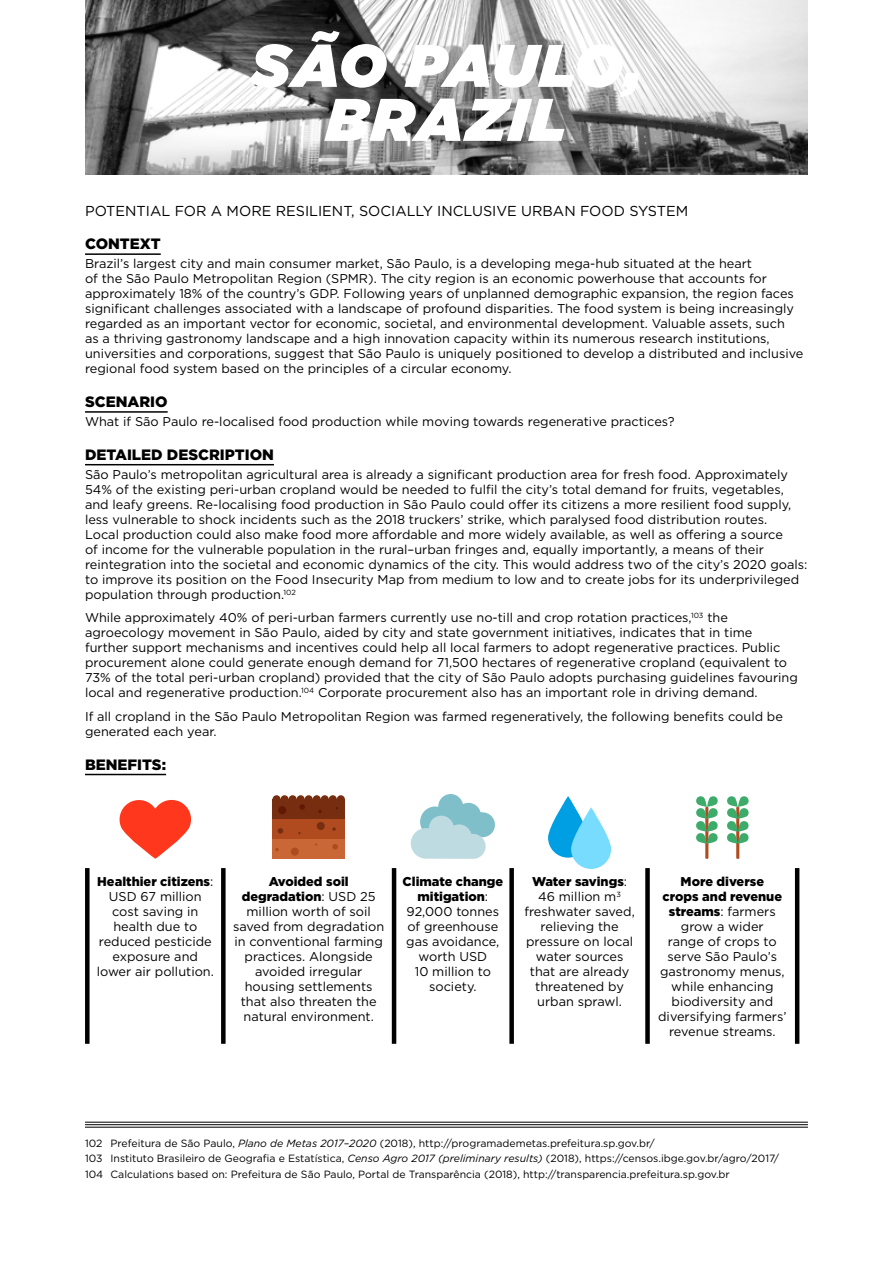
<style>
.page{position:relative;width:893px;height:1263px;background:#fff}
.page>*{position:absolute;margin:0;border:0;box-sizing:border-box;transform-origin:0 0}
.t1{font:italic 900 60px/54px "Gotham";letter-spacing:.04em;color:#fff;text-align:center}
.t2{font:900 15px "Gotham";color:#000}
.t3{font:14.4px "Gotham";color:#000}
.t4{font:12.75px/15px "Gotham";color:#000;text-align:center}
.t5{font:10.5px/15.6px "Gotham";color:#000}
.s1{font-weight:900}
.s2{font-style:italic}
</style>
<div class="page">
<svg style="left:85px;top:174px;width:723px;height:1px"></svg>
<hr style="left:85px;top:253px;width:76px;height:2px;background:#000">
<hr style="left:85px;top:411px;width:83px;height:2px;background:#000">
<hr style="left:85px;top:464px;width:189px;height:1px;background:#000">
<hr style="left:85px;top:774px;width:81px;height:1px;background:#000">
<div style="left:85px;top:868px;width:5px;height:176px;background:#000"></div>
<div style="left:221px;top:868px;width:5px;height:176px;background:#000"></div>
<hr style="left:392px;top:868px;width:4px;height:176px;background:#000">
<div style="left:509px;top:868px;width:5px;height:176px;background:#000"></div>
<div style="left:645px;top:868px;width:5px;height:176px;background:#000"></div>
<hr style="left:795px;top:868px;width:4px;height:176px;background:#000">
<svg style="left:120px;top:800px;width:71px;height:59px"></svg>
<div style="left:273px;top:799px;width:72px;height:20px;background:#772d10"></div>
<div style="left:273px;top:819px;width:72px;height:20px;background:#af4b1e"></div>
<div style="left:273px;top:839px;width:72px;height:20px;background:#c96736"></div>
<svg style="left:278px;top:828px;width:5px;height:6px"></svg>
<svg style="left:316px;top:822px;width:9px;height:8px"></svg>
<svg style="left:332px;top:827px;width:4px;height:4px"></svg>
<svg style="left:332px;top:844px;width:6px;height:5px"></svg>
<svg style="left:291px;top:847px;width:8px;height:9px"></svg>
<svg style="left:299px;top:804px;width:6px;height:6px"></svg>
<svg style="left:278px;top:806px;width:8px;height:8px"></svg>
<div style="left:273px;top:795px;width:8px;height:8px;background:#772d10;border-radius:50%"></div>
<div style="left:281px;top:795px;width:8px;height:8px;background:#772d10;border-radius:50%"></div>
<div style="left:289px;top:795px;width:8px;height:8px;background:#772d10;border-radius:50%"></div>
<div style="left:297px;top:795px;width:8px;height:8px;background:#772d10;border-radius:50%"></div>
<div style="left:305px;top:795px;width:8px;height:8px;background:#772d10;border-radius:50%"></div>
<div style="left:313px;top:795px;width:8px;height:8px;background:#772d10;border-radius:50%"></div>
<div style="left:321px;top:795px;width:8px;height:8px;background:#772d10;border-radius:50%"></div>
<div style="left:329px;top:795px;width:8px;height:8px;background:#772d10;border-radius:50%"></div>
<div style="left:337px;top:795px;width:8px;height:8px;background:#772d10;border-radius:50%"></div>
<svg style="left:411px;top:794px;width:84px;height:65px"></svg>
<svg style="left:548px;top:796px;width:40px;height:62px"></svg>
<svg style="left:571px;top:807px;width:40px;height:62px;fill:#78dcff"></svg>
<hr style="left:705px;top:807px;width:3px;height:52px;background:#af4b1e">
<svg style="left:696px;top:796px;width:22px;height:48px"></svg>
<hr style="left:736px;top:807px;width:3px;height:52px;background:#af4b1e">
<svg style="left:727px;top:796px;width:22px;height:48px"></svg>
<hr style="left:85px;top:1122px;width:723px;height:1px;background:#000">
<hr style="left:85px;top:1124px;width:723px;height:1px;background:#000">
<hr style="left:85px;top:1127px;width:723px;height:1px;background:#000">
<img style="left:85px;top:0;width:723px;height:174px">
<h1 class="t1" style="left:251px;top:38px;width:393px">SÃO PAULO,<br>BRAZIL</h1>
<p class="t3" style="left:85px;top:201px;width:605px">POTENTIAL FOR A MORE RESILIENT, SOCIALLY INCLUSIVE URBAN FOOD SYSTEM</p>
<p class="t2" style="left:85px;top:233px;width:77px">CONTEXT</p>
<p class="t4" style="left:85px;top:256px;width:720px;text-align:left">Brazil’s largest city and main consumer market, São Paulo, is a developing mega-hub situated at the heart<br>of the São Paulo Metropolitan Region (SPMR). The city region is an economic powerhouse that accounts for approximately 18% of the country’s GDP. Following years of unplanned demographic expansion, the region faces significant challenges associated with a landscape of profound disparities. The food system is being increasingly regarded as an important vector for economic, societal, and environmental development. Valuable assets, such<br>as a thriving gastronomy landscape and a high innovation capacity within its numerous research institutions, universities and corporations, suggest that São Paulo is uniquely positioned to develop a distributed and inclusive regional food system based on the principles of a circular economy.</p>
<p class="t2" style="left:85px;top:391px;width:84px">SCENARIO</p>
<p class="t4" style="left:85px;top:414px;width:591px">What if São Paulo re-localised food production while moving towards regenerative practices?</p>
<p class="t2" style="left:85px;top:444px;width:190px">DETAILED DESCRIPTION</p>
<p class="t4" style="left:85px;top:467px;width:724px;text-align:left">São Paulo’s metropolitan agricultural area is already a significant production area for fresh food. Approximately 54% of the existing peri-urban cropland would be needed to fulfil the city’s total demand for fruits, vegetables, and leafy greens. Re-localising food production in São Paulo could offer its citizens a more resilient food supply, less vulnerable to shock incidents such as the 2018 truckers’ strike, which paralysed food distribution routes.<br>Local production could also make food more affordable and more widely available, as well as offering a source<br>of income for the vulnerable population in the rural–urban fringes and, equally importantly, a means of their reintegration into the societal and economic dynamics of the city. This would address two of the city’s 2020 goals: to improve its position on the Food Insecurity Map from medium to low and to create jobs for its underprivileged population through production.<sup>102</sup></p>
<p class="t4" style="left:85px;top:610px;width:714px;text-align:left">While approximately 40% of peri-urban farmers currently use no-till and crop rotation practices,<sup>103</sup> the agroecology movement in São Paulo, aided by city and state government initiatives, indicates that in time further support mechanisms and incentives could help all local farmers to adopt regenerative practices. Public procurement alone could generate enough demand for 71,500 hectares of regenerative cropland (equivalent to 73% of the total peri-urban cropland) provided that the city of São Paulo adopts purchasing guidelines favouring local and regenerative production.<sup>104</sup> Corporate procurement also has an important role in driving demand.</p>
<p class="t4" style="left:85px;top:709px;width:699px;text-align:left">If all cropland in the São Paulo Metropolitan Region was farmed regeneratively, the following benefits could be generated each year.</p>
<p class="t2" style="left:85px;top:754px;width:83px">BENEFITS:</p>
<p class="t4" style="left:97px;top:874px;width:119px"><span class="s1">Healthier citizens</span>:<br>USD 67 million cost saving in health due to reduced pesticide exposure and lower air pollution.</p>
<p class="t4" style="left:233px;top:874px;width:153px"><span class="s1">Avoided soil degradation</span>: USD 25 million worth of soil saved from degradation in conventional farming practices. Alongside avoided irregular housing settlements that also threaten the natural environment.</p>
<p class="t4" style="left:403px;top:874px;width:102px"><span class="s1">Climate change mitigation</span>:<br>92,000 tonnes of greenhouse gas avoidance, worth USD<br>10 million to society.</p>
<p class="t4" style="left:524px;top:874px;width:112px"><span class="s1">Water savings</span>:<br>46 million m<sup>3 </sup>freshwater saved, relieving the pressure on local water sources that are already threatened by urban sprawl.</p>
<p class="t4" style="left:658px;top:874px;width:130px"><span class="s1">More diverse<br>crops and revenue streams</span>: farmers grow a wider<br>range of crops to serve São Paulo’s gastronomy menus, while enhancing biodiversity and diversifying farmers’ revenue streams.</p>
<p class="t5" style="left:85px;top:1135px;width:696px">102 Prefeitura de São Paulo, <span class="s2">Plano de Metas 2017–2020</span> (2018), http://programademetas.prefeitura.sp.gov.br/<br>103 Instituto Brasileiro de Geografia e Estatística, <span class="s2">Censo Agro 2017 (preliminary results)</span> (2018), https://censos.ibge.gov.br/agro/2017/<br>104 Calculations based on: Prefeitura de São Paulo, Portal de Transparência (2018), http://transparencia.prefeitura.sp.gov.br</p>
</div>
